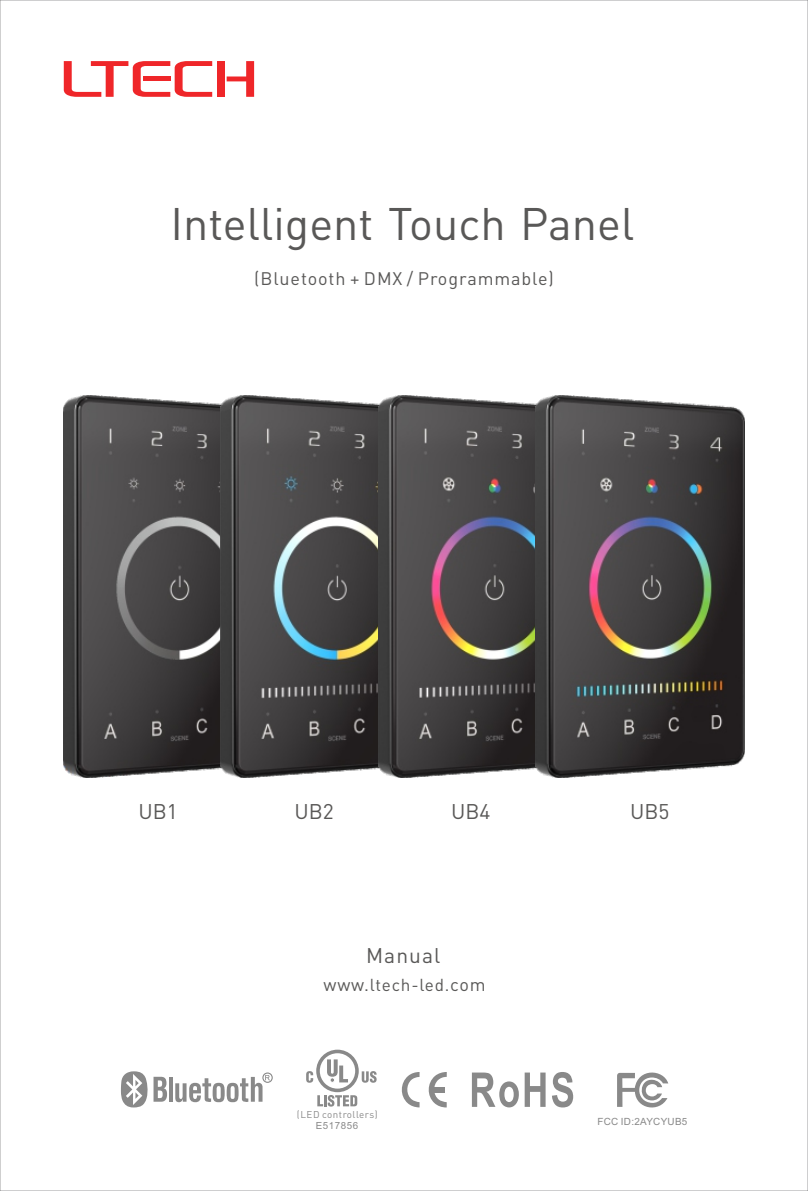
<style>
.page{position:relative;width:808px;height:1191px;background:#fff}
.page>*{position:absolute;margin:0;border:0;box-sizing:border-box;transform-origin:0 0}
.t1{font:45px "DIN Pro";color:#595857}
.t2{font:21px "DIN Pro";color:#595857}
.t3{font:18px "DIN Pro";letter-spacing:.05em;color:#595857}
.t4{font:17.1px "DIN Pro";letter-spacing:.045em;color:#595857}
.t5{font:9.9px "DIN Pro";letter-spacing:.05em;color:#898989}
.t6{font:9.9px "Arial";letter-spacing:.03em;color:#898989}
.t7{font:9.9px "Arial";letter-spacing:.055em;color:#898989}
.s1{font-size:18px}
</style>
<div class="page">
<div style="left:217px;top:61px;width:7px;height:36px;background:#ef2629"></div>
<svg style="left:227px;top:61px;width:27px;height:36px"></svg>
<svg style="left:64px;top:61px;width:148px;height:36px"></svg>
<img style="left:64px;top:396px;width:157px;height:381px">
<img style="left:221px;top:396px;width:157px;height:381px">
<img style="left:378px;top:396px;width:157px;height:381px">
<img style="left:535px;top:396px;width:209px;height:381px">
<svg style="left:401px;top:1072px;width:19px;height:35px"></svg>
<svg style="left:428px;top:1072px;width:19px;height:35px"></svg>
<div style="left:433px;top:1086px;width:12px;height:6px;background:#898989"></div>
<svg style="left:472px;top:1072px;width:101px;height:35px"></svg>
<hr style="left:169px;top:1076px;width:3px;height:25px;background:#898989">
<svg style="left:121px;top:1071px;width:46px;height:36px"></svg>
<svg style="left:175px;top:1072px;width:98px;height:30px"></svg>
<svg style="left:617px;top:1072px;width:51px;height:36px"></svg>
<svg style="left:306px;top:1049px;width:71px;height:57px"></svg>
<h1 class="t1" style="left:170px;top:206px;width:465px">Intelligent Touch Panel</h1>
<p class="t3" style="left:254px;top:272px;width:301px">(Bluetooth + DMX / Programmable)</p>
<p class="t2" style="left:139px;top:803px;width:41px">UB1</p>
<p class="t2" style="left:294px;top:803px;width:41px">UB2</p>
<p class="t2" style="left:451px;top:803px;width:41px">UB4</p>
<p class="t2" style="left:630px;top:803px;width:41px">UB5</p>
<p class="t2" style="left:366px;top:947px;width:76px">Manual</p>
<p class="t4" style="left:324px;top:978px;width:164px"><span class="s1">www.</span>ltech-led.<span class="s1">com</span></p>
<p class="t5" style="left:297px;top:1110px;width:82px">(LED controllers)</p>
<p class="t7" style="left:316px;top:1121px;width:44px">E517856</p>
<p class="t6" style="left:597px;top:1118px;width:91px">FCC ID:2AYCYUB5</p>
</div>
